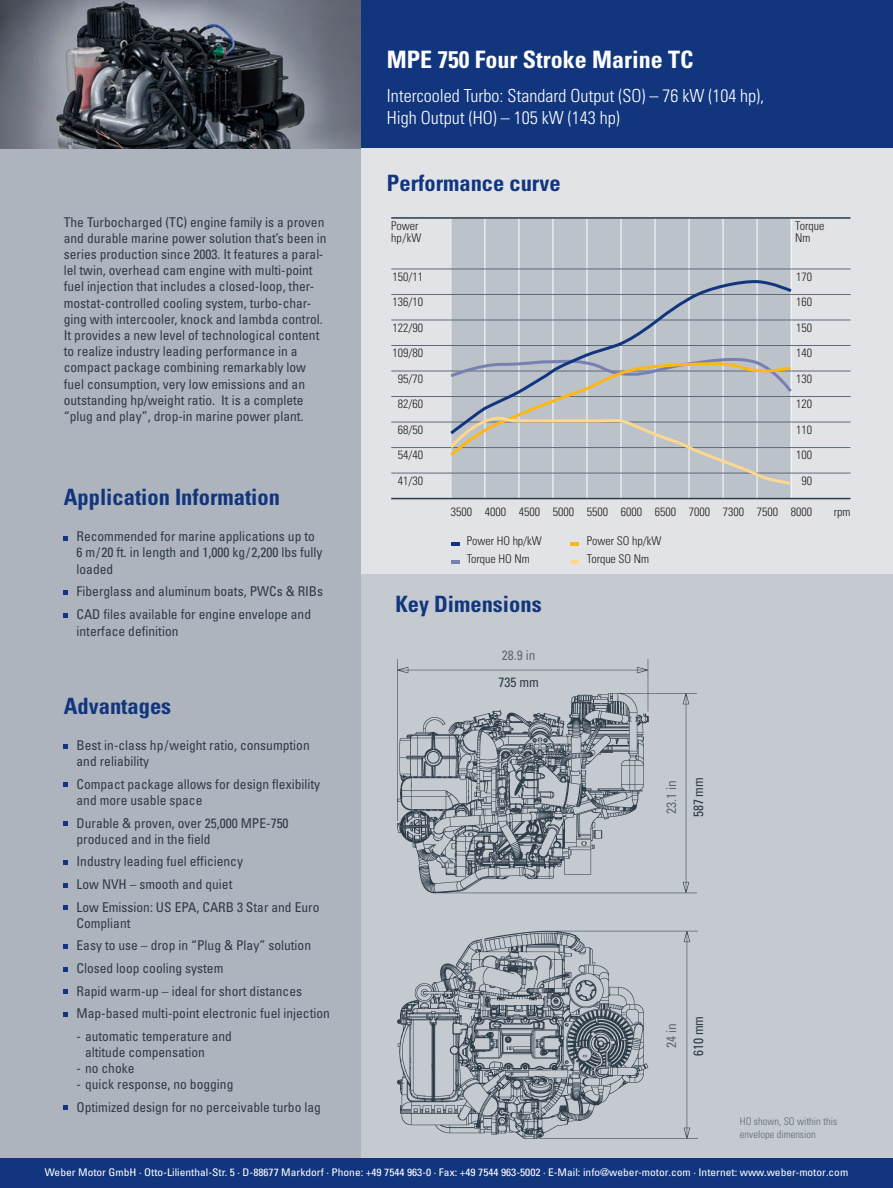
<style>
.page{position:relative;width:893px;height:1188px;background:#fff}
.page>*{position:absolute;margin:0;border:0;box-sizing:border-box;transform-origin:0 0}
.t1{font:700 condensed 24px "Univers LT";color:#fff}
.t2{font:700 condensed 22.5px "Univers LT";color:#11367e}
.t3{font:300 condensed 18px/21.6px "Univers LT";color:#fff}
.t4{font:condensed 13.5px/16.2px "Univers LT";color:#2d3b46}
.t5{font:condensed 13.5px "Univers LT";color:#606a75}
.t6{font:300 condensed 12px/12px "Univers LT";color:#231f20}
.t7{font:condensed 10.5px "Univers LT";color:#fff;scale:1.09 1}
.t8{font:300 condensed 10.5px/12.6px "Univers LT";color:#606a75}
</style>
<div class="page">
<div style="left:0;top:149px;width:361px;height:1039px;background:#aeb4bd"></div>
<img style="left:0;top:0;width:361px;height:149px">
<div style="left:361px;top:0;width:532px;height:149px;background:#11367e"></div>
<div style="left:361px;top:149px;width:532px;height:425px;background:#e1e3e6"></div>
<div style="left:361px;top:574px;width:532px;height:614px;background:#c5cad0"></div>
<svg style="left:451px;top:543px;width:8px;height:3px"></svg>
<svg style="left:570px;top:543px;width:9px;height:3px"></svg>
<svg style="left:451px;top:561px;width:8px;height:3px"></svg>
<svg style="left:570px;top:561px;width:9px;height:3px"></svg>
<div style="left:451px;top:218px;width:340px;height:280px;background:#bbc2ca"></div>
<img style="left:397px;top:659px;width:300px;height:480px">
<hr style="left:451px;top:218px;width:1px;height:280px;background:#fff">
<hr style="left:485px;top:218px;width:1px;height:280px;background:#fff">
<hr style="left:519px;top:218px;width:1px;height:280px;background:#fff">
<hr style="left:553px;top:218px;width:1px;height:280px;background:#fff">
<hr style="left:587px;top:218px;width:1px;height:280px;background:#fff">
<hr style="left:621px;top:218px;width:1px;height:280px;background:#fff">
<hr style="left:655px;top:218px;width:1px;height:280px;background:#fff">
<hr style="left:689px;top:218px;width:1px;height:280px;background:#fff">
<hr style="left:723px;top:218px;width:1px;height:280px;background:#fff">
<hr style="left:757px;top:218px;width:1px;height:280px;background:#fff">
<hr style="left:791px;top:218px;width:1px;height:280px;background:#fff">
<hr style="left:391px;top:217px;width:459px;height:2px;background:#2d3b46">
<hr style="left:391px;top:473px;width:459px;height:1px;background:#606a75">
<hr style="left:391px;top:447px;width:459px;height:1px;background:#606a75">
<hr style="left:391px;top:422px;width:459px;height:1px;background:#606a75">
<hr style="left:391px;top:396px;width:459px;height:1px;background:#606a75">
<hr style="left:391px;top:371px;width:459px;height:1px;background:#606a75">
<hr style="left:391px;top:345px;width:459px;height:1px;background:#606a75">
<hr style="left:391px;top:320px;width:459px;height:1px;background:#606a75">
<hr style="left:391px;top:294px;width:459px;height:1px;background:#606a75">
<hr style="left:391px;top:269px;width:459px;height:1px;background:#606a75">
<hr style="left:391px;top:498px;width:459px;height:1px;background:#2d3b46">
<svg style="left:64px;top:536px;width:4px;height:4px"></svg>
<svg style="left:64px;top:590px;width:4px;height:4px"></svg>
<svg style="left:64px;top:613px;width:4px;height:4px"></svg>
<svg style="left:64px;top:744px;width:4px;height:4px"></svg>
<svg style="left:64px;top:783px;width:4px;height:4px"></svg>
<svg style="left:64px;top:821px;width:4px;height:5px"></svg>
<svg style="left:64px;top:860px;width:4px;height:5px"></svg>
<svg style="left:64px;top:883px;width:4px;height:4px"></svg>
<svg style="left:64px;top:906px;width:4px;height:4px"></svg>
<svg style="left:64px;top:944px;width:4px;height:4px"></svg>
<svg style="left:64px;top:967px;width:4px;height:4px"></svg>
<svg style="left:64px;top:989px;width:4px;height:5px"></svg>
<svg style="left:64px;top:1012px;width:4px;height:4px"></svg>
<svg style="left:64px;top:1106px;width:4px;height:4px"></svg>
<svg style="left:448px;top:279px;width:346px;height:144px"></svg>
<div style="left:0;top:1158px;width:893px;height:30px;background:#11367e"></div>
<svg style="left:448px;top:356px;width:345px;height:130px"></svg>
<h1 class="t1" style="left:387px;top:51px;width:308px">MPE 750 Four Stroke Marine TC</h1>
<h3 class="t3" style="left:387px;top:87px;width:379px">Intercooled Turbo: Standard Output (SO) – 76 kW (104 hp),<br>High Output (HO) – 105 kW (143 hp)</h3>
<p class="t4" style="left:64px;top:215px;width:264px">The Turbocharged (TC) engine family is a proven and durable marine power solution that’s been in series production since 2003. It features a paral&shy;lel twin, overhead cam engine with multi-point fuel injection that includes a closed-loop, ther&shy;mostat-controlled cooling system, turbo-char&shy;ging with intercooler, knock and lambda control.<br>It provides a new level of technological content to realize industry leading performance in a compact package combining remarkably low fuel consumption, very low emissions and an outstanding hp/weight ratio. It is a complete “plug and play”, drop-in marine power plant.</p>
<h2 class="t2" style="left:64px;top:489px;width:218px">Application Information</h2>
<p class="t4" style="left:77px;top:530px;width:248px">Recommended for marine applications up to<br>6 m/20 ft. in length and 1,000 kg/2,200 lbs fully loaded</p>
<p class="t4" style="left:77px;top:581px;width:248px;line-height:22.6px">Fiberglass and aluminum boats, PWCs &amp; RIBs<br>CAD files available for engine envelope and</p>
<p class="t4" style="left:77px;top:624px;width:103px">interface definition</p>
<h2 class="t2" style="left:64px;top:698px;width:109px">Advantages</h2>
<p class="t4" style="left:77px;top:738px;width:235px">Best in-class hp/weight ratio, consumption and reliability</p>
<p class="t4" style="left:77px;top:777px;width:245px">Compact package allows for design flexibility and more usable space</p>
<p class="t4" style="left:77px;top:816px;width:214px">Durable &amp; proven, over 25,000 MPE-750 produced and in the field</p>
<p class="t4" style="left:77px;top:852px;width:244px;line-height:22.6px">Industry leading fuel efficiency<br>Low NVH – smooth and quiet<br>Low Emission: US EPA, CARB 3 Star and Euro</p>
<p class="t4" style="left:77px;top:913px;width:255px;line-height:22.6px">Compliant<br>Easy to use – drop in “Plug &amp; Play” solution Closed loop cooling system<br>Rapid warm-up – ideal for short distances Map-based multi-point electronic fuel injection</p>
<p class="t4" style="left:85px;top:1029px;width:148px;text-indent:-9px">- automatic temperature and altitude compensation</p>
<p class="t4" style="left:77px;top:1061px;width:59px">- no choke</p>
<p class="t4" style="left:77px;top:1074px;width:246px;line-height:22.5px">- quick response, no bogging<br>Optimized design for no perceivable turbo lag</p>
<h2 class="t2" style="left:387px;top:174px;width:175px">Performance curve</h2>
<p class="t6" style="left:391px;top:221px;width:32px">Power hp/kW</p>
<p class="t6" style="left:795px;top:221px;width:31px">Torque<br>Nm</p>
<p class="t6" style="left:392px;top:272px;width:32px">150/11</p>
<p class="t6" style="left:796px;top:272px;width:17px">170</p>
<p class="t6" style="left:392px;top:297px;width:32px">136/10</p>
<p class="t6" style="left:796px;top:297px;width:17px">160</p>
<p class="t6" style="left:392px;top:323px;width:32px">122/90</p>
<p class="t6" style="left:796px;top:323px;width:17px">150</p>
<p class="t6" style="left:392px;top:348px;width:32px">109/80</p>
<p class="t6" style="left:796px;top:348px;width:17px">140</p>
<p class="t6" style="left:398px;top:374px;width:27px">95/70</p>
<p class="t6" style="left:796px;top:374px;width:17px">130</p>
<p class="t6" style="left:398px;top:399px;width:27px">82/60</p>
<p class="t6" style="left:796px;top:399px;width:17px">120</p>
<p class="t6" style="left:398px;top:425px;width:27px">68/50</p>
<p class="t6" style="left:796px;top:425px;width:17px">110</p>
<p class="t6" style="left:398px;top:450px;width:27px">54/40</p>
<p class="t6" style="left:796px;top:450px;width:17px">100</p>
<p class="t6" style="left:398px;top:476px;width:27px">41/30</p>
<p class="t6" style="left:801px;top:476px;width:12px">90</p>
<p class="t6" style="left:451px;top:507px;width:23px">3500</p>
<p class="t6" style="left:467px;top:536px;width:77px">Power HO hp/kW</p>
<p class="t6" style="left:587px;top:536px;width:76px">Power SO hp/kW</p>
<p class="t6" style="left:467px;top:554px;width:65px">Torque HO Nm</p>
<p class="t6" style="left:587px;top:554px;width:64px">Torque SO Nm</p>
<p class="t6" style="left:485px;top:507px;width:329px">4000 4500 5000 5500 6000 6500 7000 7300 7500 8000</p>
<p class="t6" style="left:834px;top:507px;width:18px">rpm</p>
<h2 class="t2" style="left:395px;top:595px;width:148px">Key Dimensions</h2>
<p class="t5" style="left:502px;top:650px;width:35px">28.9 in</p>
<p class="t4" style="left:498px;top:675px;width:42px">735 mm</p>
<p class="t5" style="left:666px;top:814px;width:35px;rotate:-90deg">23.1 in</p>
<p class="t4" style="left:691px;top:817px;width:42px;rotate:-90deg">587 mm</p>
<p class="t5" style="left:666px;top:1048px;width:26px;rotate:-90deg">24 in</p>
<p class="t4" style="left:691px;top:1056px;width:42px;rotate:-90deg">610 mm</p>
<p class="t8" style="left:740px;top:1116px;width:99px">HO shown, SO within this envelope dimension</p>
<p class="t7" style="left:45px;top:1169px;width:739px">Weber Motor GmbH · Otto-Lilienthal-Str. 5 · D-88677 Markdorf · Phone: +49 7544 963-0 · Fax: +49 7544 963-5002 · E-Mail: info@weber-motor.com · Internet: www.weber-motor.com</p>
</div>
